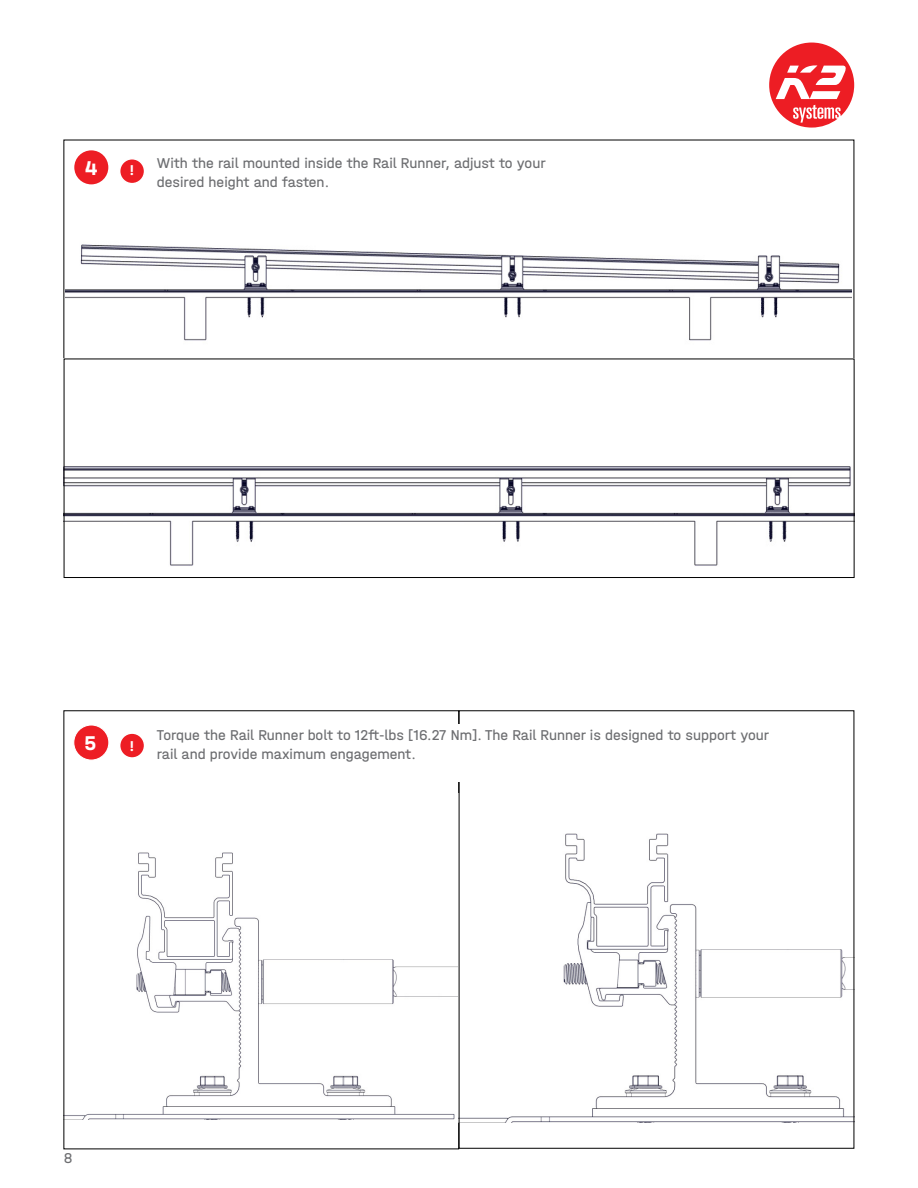
<style>
.page{position:relative;width:918px;height:1188px;background:#fff}
.page>*{position:absolute;margin:0;border:0;box-sizing:border-box;transform-origin:0 0}
.t1{font:21px "K2 Halvar Mittelschrift Bold";color:#fff}
.t2{font:15px/19px "K2 Halvar Mittelschrift Regular";color:#6d6e71}
.t3{font:15px "K2 Halvar Mittelschrift Bold";color:#fff}
</style>
<div class="page">
<svg style="left:769px;top:43px;width:85px;height:85px"></svg>
<img style="left:66px;top:150px;width:786px;height:191px">
<div style="left:74px;top:150px;width:34px;height:34px;background:#ed1d24;border-radius:50%"></div>
<div style="left:120px;top:159px;width:25px;height:25px;background:#ed1d24;border-radius:50%"></div>
<div style="left:119px;top:158px;width:26px;height:26px;border:2px solid #fff;border-radius:50%"></div>
<img style="left:66px;top:466px;width:786px;height:100px">
<div style="left:64px;top:359px;width:790px;height:219px;border:1px solid #000"></div>
<div style="left:155px;top:145px;width:395px;height:85px;background:#fff"></div>
<img style="left:66px;top:852px;width:391px;height:268px">
<div style="left:74px;top:725px;width:35px;height:35px;background:#ed1d24;border-radius:50%"></div>
<div style="left:73px;top:724px;width:36px;height:37px;border:1px solid #fff;border-radius:50%"></div>
<div style="left:120px;top:733px;width:25px;height:25px;background:#ed1d24;border-radius:50%"></div>
<div style="left:119px;top:732px;width:26px;height:27px;border:2px solid #fff;border-radius:50%"></div>
<img style="left:461px;top:833px;width:391px;height:290px">
<h1 class="t1" style="left:85px;top:156px;width:15px">4</h1>
<p class="t3" style="left:130px;top:160px;width:6px">!</p>
<p class="t2" style="left:157px;top:153px;width:390px">With the rail mounted inside the Rail Runner, adjust to your desired height and fasten.</p>
<h1 class="t1" style="left:85px;top:731px;width:13px">5</h1>
<p class="t3" style="left:130px;top:736px;width:6px">!</p>
<p class="t2" style="left:157px;top:725px;width:614px">Torque the Rail Runner bolt to 12ft-lbs [16.27 Nm]. The Rail Runner is designed to support your rail and provide maximum engagement.</p>
<p class="t2" style="left:64px;top:1148px;width:10px">8</p>
</div>
